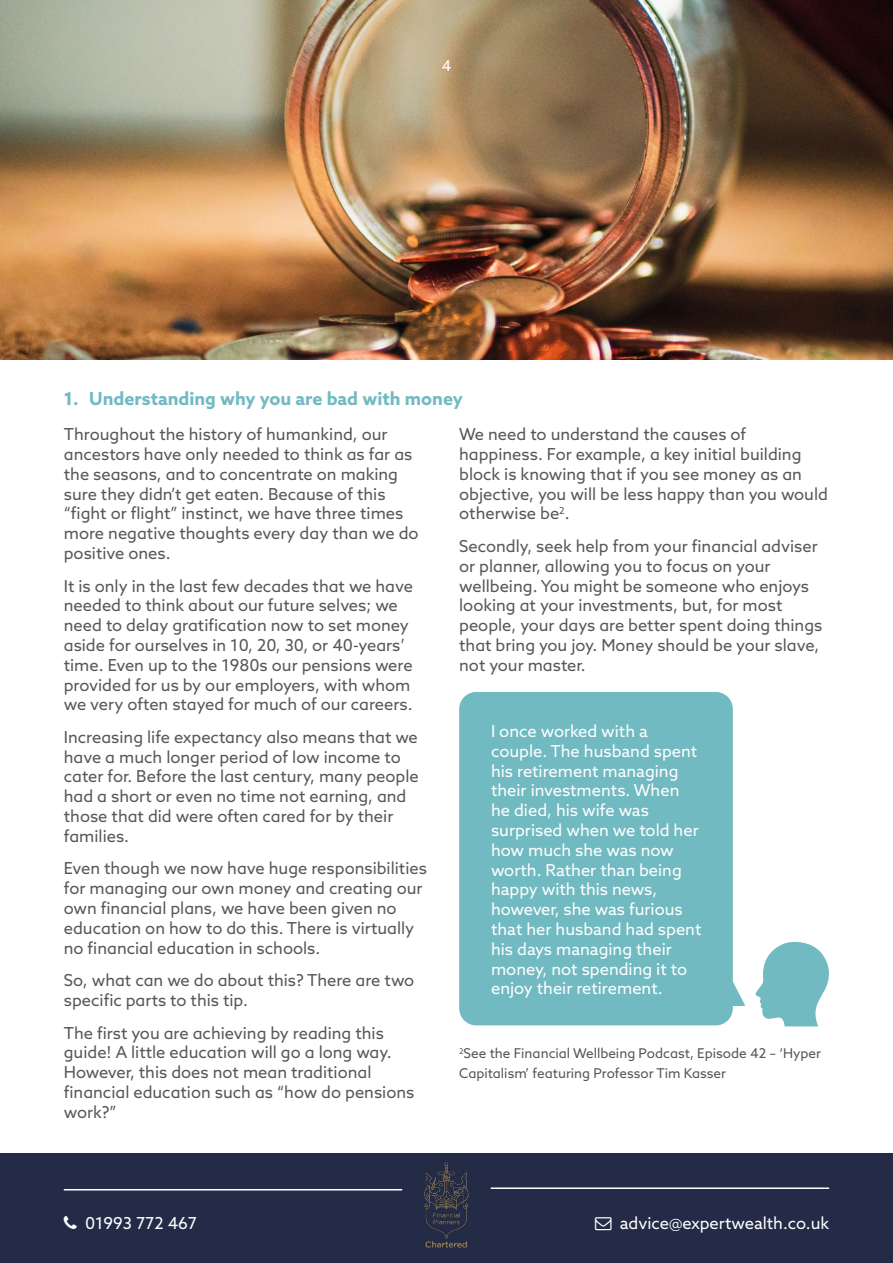
<style>
.page{position:relative;width:893px;height:1263px;background:#fff}
.page>*{position:absolute;margin:0;border:0;box-sizing:border-box;transform-origin:0 0}
.t1{font:700 18px "Azo Sans";color:#71bac1}
.t2{font:16.5px/19.8px "Azo Sans";color:#575756}
.t3{font:16.5px/19.8px "Azo Sans";color:#fff}
.t4{font:15px "Azo Sans";color:#fff}
.t5{font:13.5px/19.8px "Azo Sans";color:#575756}
</style>
<div class="page">
<img style="left:0;top:0;width:893px;height:359px">
<svg style="left:755px;top:941px;width:74px;height:85px"></svg>
<svg style="left:733px;top:982px;width:12px;height:24px"></svg>
<div style="left:459px;top:692px;width:274px;height:333px;background:#71bac1;border-radius:17px"></div>
<div style="left:0;top:1153px;width:893px;height:110px;background:#242b46"></div>
<hr style="left:64px;top:1189px;width:338px;height:1px;background:#fff">
<img style="left:402px;top:1162px;width:67px;height:86px">
<hr style="left:491px;top:1187px;width:338px;height:2px;background:#fff">
<p class="t4" style="left:442px;top:56px;width:11px">4</p>
<p class="t1" style="left:64px;top:387px;width:401px">1. Understanding why you are bad with money</p>
<p class="t2" style="left:64px;top:424px;width:356px">Throughout the history of humankind, our ancestors have only needed to think as far as the seasons, and to concentrate on making sure they didn’t get eaten. Because of this “fight or flight” instinct, we have three times more negative thoughts every day than we do positive ones.</p>
<p class="t2" style="left:64px;top:575px;width:351px">It is only in the last few decades that we have needed to think about our future selves; we need to delay gratification now to set money aside for ourselves in 10, 20, 30, or 40-years’ time. Even up to the 1980s our pensions were provided for us by our employers, with whom we very often stayed for much of our careers.</p>
<p class="t2" style="left:64px;top:727px;width:357px">Increasing life expectancy also means that we have a much longer period of low income to cater for. Before the last century, many people had a short or even no time not earning, and those that did were often cared for by their families.</p>
<p class="t2" style="left:64px;top:858px;width:365px">Even though we now have huge responsibilities for managing our own money and creating our own financial plans, we have been given no education on how to do this. There is virtually no financial education in schools.</p>
<p class="t2" style="left:64px;top:970px;width:352px">So, what can we do about this? There are two specific parts to this tip.</p>
<p class="t2" style="left:64px;top:1022px;width:352px">The first you are achieving by reading this guide! A little education will go a long way.<br>However, this does not mean traditional financial education such as “how do pensions work?”</p>
<p class="t2" style="left:459px;top:424px;width:370px">We need to understand the causes of happiness. For example, a key initial building block is knowing that if you see money as an objective, you will be less happy than you would otherwise be<sup>2</sup>.</p>
<p class="t2" style="left:459px;top:536px;width:365px">Secondly, seek help from your financial adviser or planner, allowing you to focus on your wellbeing. You might be someone who enjoys looking at your investments, but, for most people, your days are better spent doing things that bring you joy. Money should be your slave, not your master.</p>
<p class="t3" style="left:491px;top:721px;width:212px">I once worked with a couple. The husband spent his retirement managing their investments. When he died, his wife was surprised when we told her how much she was now worth. Rather than being happy with this news, however, she was furious that her husband had spent his days managing their money, not spending it to enjoy their retirement.</p>
<p class="t5" style="left:459px;top:1043px;width:363px"><sup>2</sup>See the Financial Wellbeing Podcast, Episode 42 – ‘Hyper<br>Capitalism’ featuring Professor Tim Kasser</p>
<p class="t3" style="left:681px;top:1213px;width:150px">info@loxleyfp.co.uk</p>
<p class="t3" style="left:85px;top:1213px;width:113px">01993 772 467</p>
<p class="t3" style="left:620px;top:1213px;width:165px">advice@expertwealth</p>
<p class="t3" style="left:85px;top:1213px;width:117px">123 456 789 10</p>
</div>
